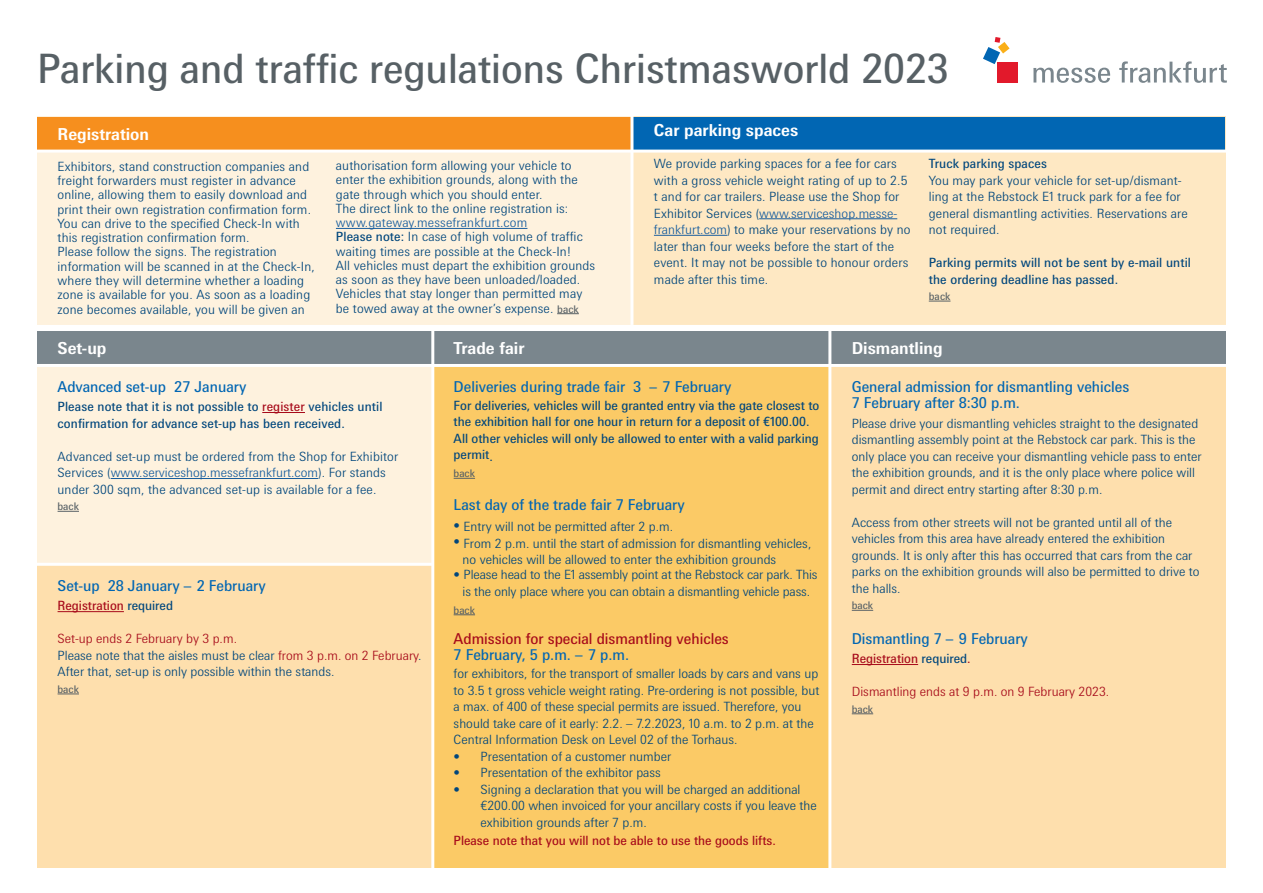
<style>
.page{position:relative;width:1263px;height:893px;background:#fff}
.page>*{position:absolute;margin:0;border:0;box-sizing:border-box;transform-origin:0 0}
.t1{font:40.5px "Messe Univers";color:#576065}
.t2{font:700 16.5px "Messe Univers";color:#fff}
.t3{font:15px/16.5px "Messe Univers";color:#0166b3}
.t4{font:15px "Messe Univers";color:#a70a1a}
.t5{font:300 12.75px/16.5px "Messe Univers";color:#00467c}
.t6{font:12.75px/16.5px "Messe Univers";letter-spacing:.005em;color:#00467c}
.t7{font:12.75px "Messe Univers";color:#a70a1a}
.t8{font:300 12.75px "Messe Univers";color:#a70a1a}
.t9{font:10.5px "Messe Univers";color:#576065}
.s1{color:#175d9e}
.s2{font-weight:400}
.s3{font-weight:400;font-size:10.5px;color:#576065}
.s4{color:#a70a1a}
.s5{color:#00467c}
</style>
<div class="page">
<div style="left:632px;top:117px;width:593px;height:212px;background:#fee8c3"></div>
<div style="left:830px;top:365px;width:395px;height:503px;background:#fedfad"></div>
<div style="left:433px;top:367px;width:397px;height:501px;background:#fbca66"></div>
<div style="left:37px;top:367px;width:396px;height:197px;background:#fef2de"></div>
<div style="left:37px;top:564px;width:396px;height:304px;background:#fedfad"></div>
<div style="left:830px;top:331px;width:395px;height:36px;background:#7a868d"></div>
<div style="left:433px;top:331px;width:397px;height:36px;background:#7a868d"></div>
<div style="left:37px;top:331px;width:396px;height:34px;background:#7a868d"></div>
<div style="left:37px;top:117px;width:594px;height:212px;background:#fef2de"></div>
<hr style="left:262px;top:412px;width:43px;height:1px;background:#a70a1a">
<hr style="left:111px;top:478px;width:207px;height:1px;background:#175d9e">
<svg style="left:58px;top:511px;width:21px;height:1px"></svg>
<hr style="left:58px;top:611px;width:66px;height:1px;background:#a70a1a">
<svg style="left:58px;top:694px;width:21px;height:1px"></svg>
<div style="left:632px;top:117px;width:593px;height:34px;background:#0166b3"></div>
<div style="left:37px;top:117px;width:594px;height:34px;background:#f68f1e"></div>
<svg style="left:454px;top:478px;width:21px;height:1px"></svg>
<svg style="left:454px;top:614px;width:21px;height:1px"></svg>
<svg style="left:852px;top:610px;width:21px;height:1px"></svg>
<hr style="left:852px;top:664px;width:66px;height:1px;background:#a70a1a">
<svg style="left:852px;top:713px;width:21px;height:1px"></svg>
<hr style="left:828px;top:329px;width:3px;height:551px;background:#fff">
<hr style="left:431px;top:329px;width:3px;height:551px;background:#fff">
<hr style="left:630px;top:103px;width:3px;height:222px;background:#fff">
<div style="left:31px;top:325px;width:1203px;height:6px;background:#fff"></div>
<hr style="left:31px;top:150px;width:1203px;height:3px;background:#fff">
<hr style="left:31px;top:364px;width:1203px;height:3px;background:#fff">
<hr style="left:31px;top:563px;width:402px;height:3px;background:#fff">
<hr style="left:336px;top:228px;width:191px;height:1px;background:#175d9e">
<svg style="left:557px;top:313px;width:22px;height:1px"></svg>
<hr style="left:759px;top:218px;width:138px;height:1px;background:#175d9e">
<hr style="left:654px;top:235px;width:73px;height:1px;background:#175d9e">
<svg style="left:929px;top:301px;width:21px;height:1px"></svg>
<div style="left:997px;top:62px;width:21px;height:21px;background:#e2192b"></div>
<svg style="left:983px;top:37px;width:26px;height:27px"></svg>
<svg style="left:1033px;top:68px;width:77px;height:15px"></svg>
<svg style="left:1119px;top:61px;width:108px;height:22px"></svg>
<h1 class="t1" style="left:37px;top:44px;width:913px">Parking and traffic regulations Christmasworld 2023</h1>
<p class="t2" style="left:654px;top:120px;width:146px">Car parking spaces</p>
<p class="t2" style="left:58px;top:124px;width:93px">Registration</p>
<p class="t5" style="left:58px;top:159px;width:259px;line-height:14.2px">Exhibitors, stand construction companies and freight forwarders must register in advance online, allowing them to easily download and print their own registration confirmation form.<br>You can drive to the specified Check-In with this registration confirmation form.<br>Please follow the signs. The registration information will be scanned in at the Check-In, where they will determine whether a loading zone is available for you. As soon as a loading zone becomes available, you will be given an</p>
<p class="t5" style="left:336px;top:158px;width:243px;line-height:14.2px">authorisation form allowing your vehicle to enter the exhibition grounds, along with the gate through which you should enter.<br>The direct link to the online registration is:</p>
<p class="t5" style="left:654px;top:155px;width:258px">We provide parking spaces for a fee for cars with a gross vehicle weight rating of up to 2.5 t and for car trailers. Please use the Shop for Exhibitor Services (<span class="s1">www.serviceshop.messe&shy;frankfurt.com</span>) to make your reservations by no later than four weeks before the start of the event. It may not be possible to honour orders made after this time.</p>
<p class="t6" style="left:929px;top:155px;width:120px">Truck parking spaces</p>
<p class="t5" style="left:929px;top:172px;width:261px">You may park your vehicle for set-up/dismant&shy;ling at the Rebstock E1 truck park for a fee for general dismantling activities. Reservations are not required.</p>
<p class="t6" style="left:929px;top:254px;width:264px">Parking permits will not be sent by e-mail until the ordering deadline has passed.</p>
<p class="t9" style="left:929px;top:290px;width:23px">back</p>
<p class="t5" style="left:336px;top:215px;width:261px;line-height:14.2px"><span class="s1">www.gateway.messefrankfurt.com<br></span><span class="s2">Please note:</span> In case of high volume of traffic waiting times are possible at the Check-In!<br>All vehicles must depart the exhibition grounds as soon as they have been unloaded/loaded.<br>Vehicles that stay longer than permitted may be towed away at the owner’s expense. <span class="s3">back</span></p>
<p class="t2" style="left:58px;top:338px;width:50px">Set-up</p>
<p class="t3" style="left:58px;top:378px;width:190px">Advanced set-up 27 January</p>
<p class="t6" style="left:58px;top:398px;width:326px">Please note that it is not possible to <span class="s4">register</span> vehicles until confirmation for advance set-up has been received.</p>
<p class="t5" style="left:58px;top:448px;width:342px">Advanced set-up must be ordered from the Shop for Exhibitor<br>Services (<span class="s1">www.serviceshop.messefrankfurt.com</span>). For stands under 300 sqm, the advanced set-up is available for a fee.</p>
<p class="t9" style="left:58px;top:500px;width:23px">back</p>
<p class="t3" style="left:58px;top:577px;width:210px">Set-up 28 January – 2 February</p>
<p class="t7" style="left:58px;top:598px;width:117px">Registration <span class="s5">required</span></p>
<p class="t5" style="left:58px;top:630px;width:365px"><span class="s4">Set-up ends 2 February by 3 p.m.<br></span>Please note that the aisles must be clear <span class="s4">from 3 p.m. on 2 February</span>.<br>After that, set-up is only possible within the stands.</p>
<p class="t9" style="left:58px;top:683px;width:23px">back</p>
<p class="t2" style="left:454px;top:338px;width:72px">Trade fair</p>
<p class="t3" style="left:454px;top:378px;width:279px">Deliveries during trade fair 3 – 7 February</p>
<p class="t6" style="left:454px;top:397px;width:367px">For deliveries, vehicles will be granted entry via the gate closest to the exhibition hall for one hour in return for a deposit of €100.00.<br>All other vehicles will only be allowed to enter with a valid parking permit.</p>
<p class="t9" style="left:454px;top:467px;width:23px">back</p>
<p class="t3" style="left:454px;top:496px;width:232px">Last day of the trade fair 7 February</p>
<p class="t5" style="left:454px;top:518px;width:221px">• Entry will not be permitted after 2 p.m.</p>
<p class="t5" style="left:463px;top:535px;width:350px;text-indent:-9px">• From 2 p.m. until the start of admission for dismantling vehicles, no vehicles will be allowed to enter the exhibition grounds</p>
<p class="t5" style="left:454px;top:566px;width:365px;text-align:center">• Please head to the E1 assembly point at the Rebstock car park. This is the only place where you can obtain a dismantling vehicle pass.</p>
<p class="t9" style="left:454px;top:603px;width:23px">back</p>
<p class="t4" style="left:454px;top:629px;width:277px">Admission for special dismantling vehicles</p>
<p class="t3" style="left:454px;top:646px;width:177px">7 February, 5 p.m. – 7 p.m.</p>
<p class="t5" style="left:454px;top:665px;width:367px">for exhibitors, for the transport of smaller loads by cars and vans up to 3.5 t gross vehicle weight rating. Pre-ordering is not possible, but a max. of 400 of these special permits are issued. Therefore, you should take care of it early: 2.2. – 7.2.2023, 10 a.m. to 2 p.m. at the Central Information Desk on Level 02 of the Torhaus.</p>
<p class="t5" style="left:454px;top:748px;width:219px">• Presentation of a customer number</p>
<p class="t5" style="left:454px;top:764px;width:209px">• Presentation of the exhibitor pass</p>
<p class="t5" style="left:481px;top:781px;width:338px;text-indent:-27px">• Signing a declaration that you will be charged an additional €200.00 when invoiced for your ancillary costs if you leave the exhibition grounds after 7 p.m.</p>
<p class="t7" style="left:454px;top:832px;width:324px">Please note that you will not be able to use the goods lifts.</p>
<p class="t2" style="left:852px;top:338px;width:92px">Dismantling</p>
<p class="t3" style="left:852px;top:378px;width:279px">General admission for dismantling vehicles<br>7 February after 8:30 p.m.</p>
<p class="t5" style="left:852px;top:415px;width:351px">Please drive your dismantling vehicles straight to the designated dismantling assembly point at the Rebstock car park. This is the only place you can receive your dismantling vehicle pass to enter the exhibition grounds, and it is the only place where police will permit and direct entry starting after 8:30 p.m.</p>
<p class="t5" style="left:852px;top:514px;width:349px">Access from other streets will not be granted until all of the vehicles from this area have already entered the exhibition grounds. It is only after this has occurred that cars from the car parks on the exhibition grounds will also be permitted to drive to the halls.</p>
<p class="t9" style="left:852px;top:599px;width:23px">back</p>
<p class="t3" style="left:852px;top:630px;width:178px">Dismantling 7 – 9 February</p>
<p class="t7" style="left:852px;top:651px;width:120px">Registration <span class="s5">required</span>.</p>
<p class="t8" style="left:852px;top:684px;width:259px">Dismantling ends at 9 p.m. on 9 February 2023.</p>
<p class="t9" style="left:852px;top:702px;width:23px">back</p>
</div>
